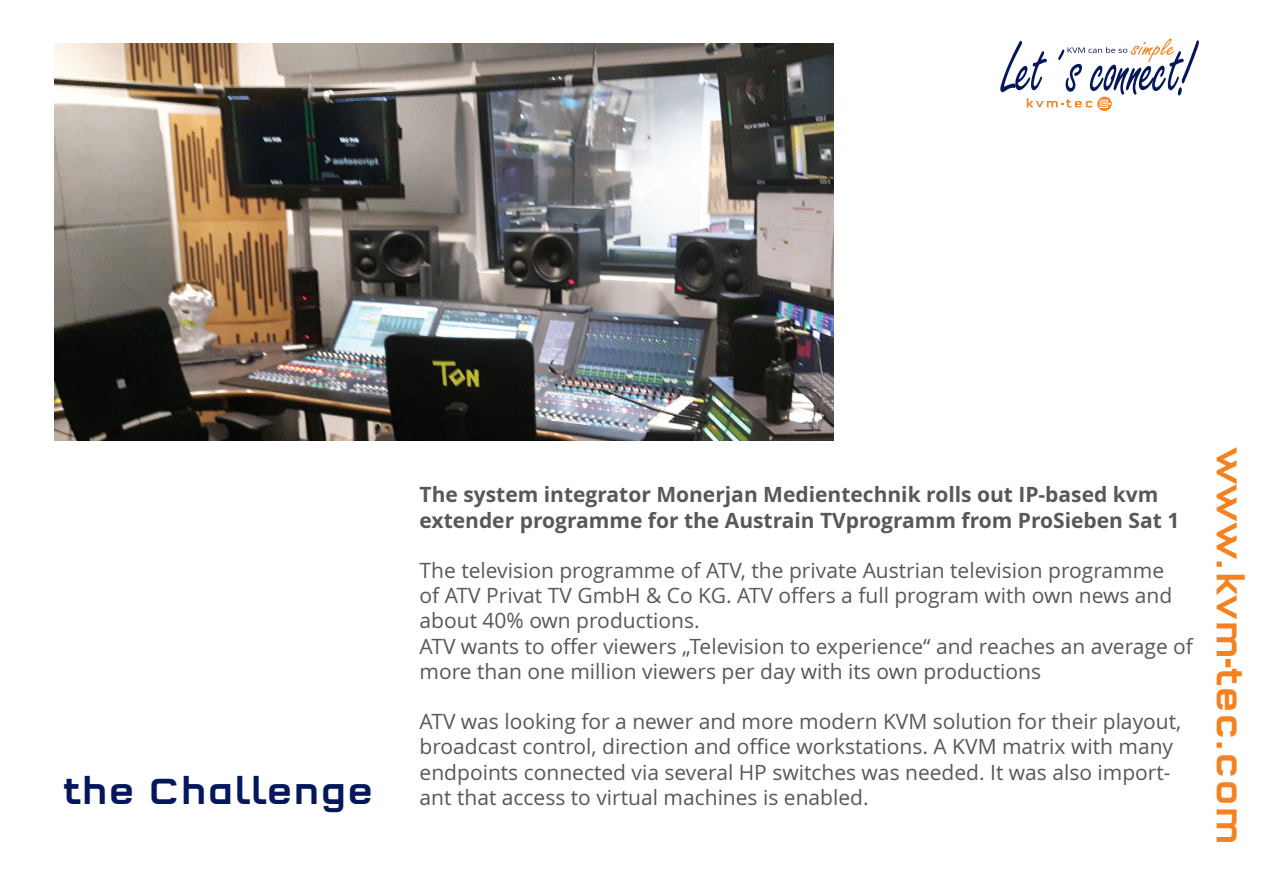
<style>
.page{position:relative;width:1263px;height:893px;background:#fff}
.page>*{position:absolute;margin:0;border:0;box-sizing:border-box;transform-origin:0 0}
.t1{font:500 37.5px "Q Type Square";color:#f58220}
.t2{font:500 37.5px "Q Type Square";color:#04175c}
.t3{font:21px/25.2px "Open Sans";color:#57585a}
.t4{font:700 21px/25.2px "Open Sans";color:#57585a}
</style>
<div class="page">
<svg style="left:1000px;top:39px;width:199px;height:72px"></svg>
<img style="left:54px;top:43px;width:780px;height:397px">
<h1 class="t2" style="left:62px;top:769px;width:313px">the Challenge</h1>
<p class="t4" style="left:420px;top:482px;width:761px">The system integrator Monerjan Medientechnik rolls out IP-based kvm extender programme for the Austrain TVprogramm from ProSieben Sat 1</p>
<p class="t3" style="left:420px;top:558px;width:775px">The television programme of ATV, the private Austrian television programme<br>of ATV Privat TV GmbH &amp; Co KG. ATV offers a full program with own news and about 40% own productions.<br>ATV wants to offer viewers „Television to experience“ and reaches an average of more than one million viewers per day with its own productions</p>
<p class="t3" style="left:420px;top:709px;width:763px">ATV was looking for a newer and more modern KVM solution for their playout, broadcast control, direction and office workstations. A KVM matrix with many endpoints connected via several HP switches was needed. It was also import&shy;ant that access to virtual machines is enabled.</p>
<h1 class="t1" style="left:1252px;top:446px;width:400px;rotate:90deg">www.kvm-tec.com</h1>
</div>
